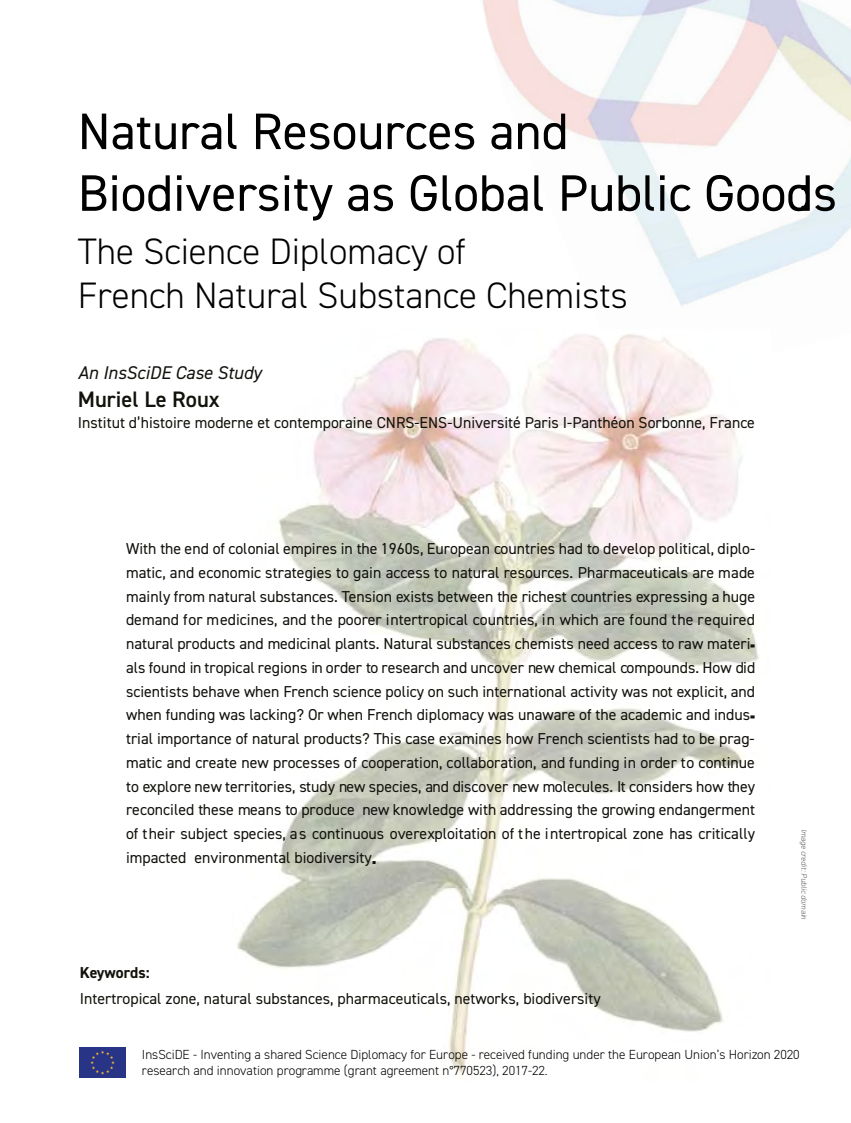
<style>
.page{position:relative;width:851px;height:1123px;background:#fff}
.page>*{position:absolute;margin:0;border:0;box-sizing:border-box;transform-origin:0 0}
.t1{font:51.45px/61.7px "DIN2014";color:#000}
.t2{font:41.7px "DIN2014";color:#12110c;scale:.38 1}
.t3{font:300 36.9px/44.2px "DIN2014";color:#000}
.t4{font:600 22.35px "DIN2014";color:#12110c}
.t5{font:italic 18.45px "DIN2014";color:#12110c}
.t6{font:15.75px/23.7px "DIN2014";color:#12110c;text-align:justify}
.t7{font:700 15.75px "DIN2014";color:#12110c}
.t8{font:300 13.2px/15.8px "DIN2014";color:#000}
.t9{font:italic 300 7.95px "DIN2014";color:#575756}
.s1{font-size:25.8px}
</style>
<div class="page">
<img style="left:482px;top:0;width:368px;height:306px">
<img style="left:237px;top:338px;width:522px;height:736px">
<img style="left:564px;top:334px;width:142px;height:14px">
<img style="left:80px;top:1047px;width:46px;height:30px">
<h1 class="t1" style="left:78px;top:100px;width:760px">Natural Resources and<br>Biodiversity as Global Public Goods:</h1>
<h3 class="t3" style="left:78px;top:233px;width:551px">The Science Diplomacy of<br>French Natural Substance Chemists</h3>
<p class="t5" style="left:78px;top:361px;width:185px">An InsSciDE Case Study</p>
<h3 class="t4" style="left:78px;top:384px;width:143px">Muriel Le Roux</h3>
<p class="t6" style="left:78px;top:410px;width:678px">Institut d’histoire moderne et contemporaine CNRS-ENS-Université Paris I-Panthéon Sorbonne, France</p>
<p class="t6" style="left:126px;top:536px;width:630px">With the end of colonial empires in the 1960s, European countries had to develop political, diplo&shy;matic, and economic strategies to gain access to natural resources. Pharmaceuticals are made mainly from natural substances. Tension exists between the richest countries expressing a huge demand for medicines, and the poorer intertropical countries, in which are found the required natural products and medicinal plants. Natural substances chemists need access to raw materi</p>
<h2 class="t2" style="left:749px;top:617px;width:15px">-</h2>
<p class="t6" style="left:126px;top:655px;width:630px">als found in tropical regions in order to research and uncover new chemical compounds. How did scientists behave when French science policy on such international activity was not explicit, and when funding was lacking? Or when French diplomacy was unaware of the academic and indus</p>
<h2 class="t2" style="left:749px;top:688px;width:15px">-</h2>
<p class="t6" style="left:126px;top:726px;width:630px">trial importance of natural products? This case examines how French scientists had to be prag&shy;matic and create new processes of cooperation, collaboration, and funding in order to continue to explore new territories, study new species, and discover new molecules. It considers how they reconciled these means to produce new knowledge with addressing the growing endangerment of their subject species, as continuous overexploitation of the intertropical zone has critically impacted environmental biodiversity<span class="s1">.</span></p>
<p class="t7" style="left:80px;top:962px;width:71px">Keywords:</p>
<p class="t6" style="left:80px;top:986px;width:522px">Intertropical zone, natural substances, pharmaceuticals, networks, biodiversity</p>
<p class="t9" style="left:809px;top:828px;width:92px;rotate:90deg">Image credit: Public domain</p>
<p class="t8" style="left:142px;top:1047px;width:659px">InsSciDE - Inventing a shared Science Diplomacy for Europe - received funding under the European Union’s Horizon 2020 research and innovation programme (grant agreement n°770523), 2017-22.</p>
</div>
